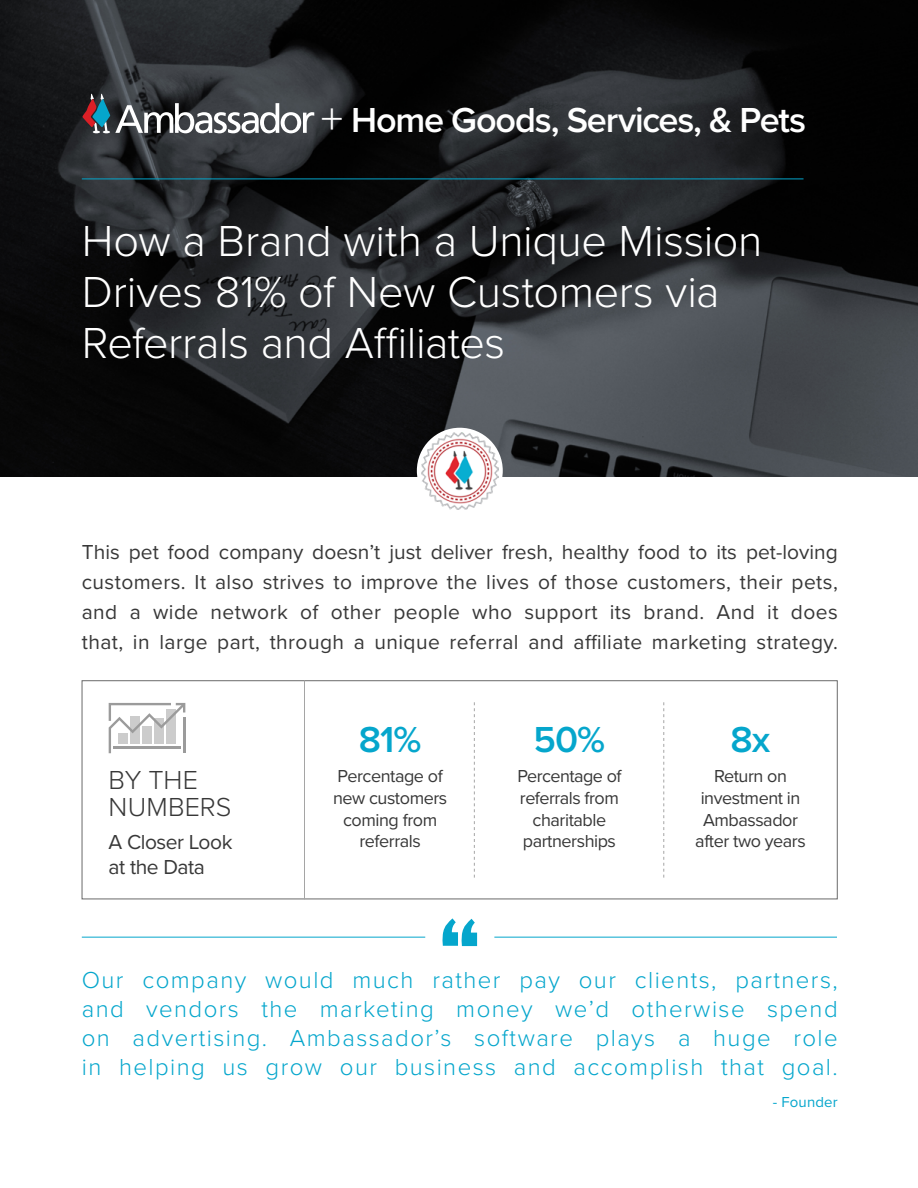
<style>
.page{position:relative;width:918px;height:1188px;background:#fff}
.page>*{position:absolute;margin:0;border:0;box-sizing:border-box;transform-origin:0 0}
.t1{font:300 45px/51px "Proxima Nova";letter-spacing:-.01em;color:#fff}
.t2{font:600 37.5px "Proxima Nova";color:#05a6cc}
.t3{font:600 36px "Proxima Nova";letter-spacing:-.035em;color:#fff}
.t4{font:300 27px/27px "Proxima Nova";letter-spacing:.005em;color:#383838}
.t5{font:300 24px/28.8px "Proxima Nova";letter-spacing:.06em;color:#05a6cc;text-align:justify}
.t6{font:21px/30px "Proxima Nova";letter-spacing:.02em;color:#383838;text-align:justify}
.t7{font:21px/25.2px "Proxima Nova";letter-spacing:-.02em;color:#383838}
.t8{font:18px/21.6px "Proxima Nova";letter-spacing:-.025em;color:#383838;text-align:center}
.t9{font:15px "Proxima Nova";letter-spacing:.01em;color:#05a6cc}
.s1{font-weight:300;font-size:45px}
</style>
<div class="page">
<img style="left:0;top:0;width:918px;height:476px">
<div style="left:417px;top:428px;width:86px;height:86px;background:#fff;border-radius:50%"></div>
<hr style="left:82px;top:937px;width:343px;height:1px;background:#05a6cc">
<hr style="left:494px;top:937px;width:343px;height:1px;background:#05a6cc">
<svg style="left:442px;top:918px;width:35px;height:28px"></svg>
<hr style="left:82px;top:179px;width:722px;height:1px;background:#05a6cc">
<svg style="left:83px;top:94px;width:231px;height:39px"></svg>
<img style="left:422px;top:433px;width:76px;height:76px">
<div style="left:82px;top:680px;width:756px;height:219px;border:1px solid #6a6a6a"></div>
<hr style="left:304px;top:680px;width:1px;height:219px;background:#a5a5a5">
<svg style="left:109px;top:703px;width:76px;height:50px"></svg>
<svg style="left:474px;top:702px;width:1px;height:176px"></svg>
<svg style="left:663px;top:702px;width:1px;height:176px"></svg>
<h3 class="t3" style="left:321px;top:93px;width:487px"><span class="s1">+</span> Home Goods, Services, &amp; Pets</h3>
<h1 class="t1" style="left:82px;top:213px;width:682px">How a Brand with a Unique Mission<br>Drives 81% of New Customers via<br>Referrals and Affiliates</h1>
<p class="t6" style="left:82px;top:536px;width:758px">This pet food company doesn’t just deliver fresh, healthy food to its pet-loving customers. It also strives to improve the lives of those customers, their pets, and a wide network of other people who support its brand. And it does that, in large part, through a unique referral and affiliate marketing strategy.</p>
<p class="t4" style="left:109px;top:765px;width:124px">BY THE<br>NUMBERS</p>
<p class="t7" style="left:109px;top:829px;width:125px">A Closer Look at the Data</p>
<h2 class="t2" style="left:359px;top:712px;width:64px">81%</h2>
<p class="t8" style="left:333px;top:765px;width:116px">Percentage of new customers coming from referrals</p>
<h2 class="t2" style="left:534px;top:712px;width:73px">50%</h2>
<p class="t8" style="left:517px;top:765px;width:106px">Percentage of referrals from charitable partnerships</p>
<h2 class="t2" style="left:731px;top:712px;width:41px">8x</h2>
<p class="t8" style="left:695px;top:765px;width:112px">Return on investment in<br>Ambassador after two years</p>
<p class="t5" style="left:82px;top:965px;width:758px">Our company would much rather pay our clients, partners, and vendors the marketing money we’d otherwise spend on advertising. Ambassador’s software plays a huge role in helping us grow our business and accomplish that goal.</p>
<p class="t9" style="left:773px;top:1091px;width:66px">- Founder</p>
</div>
